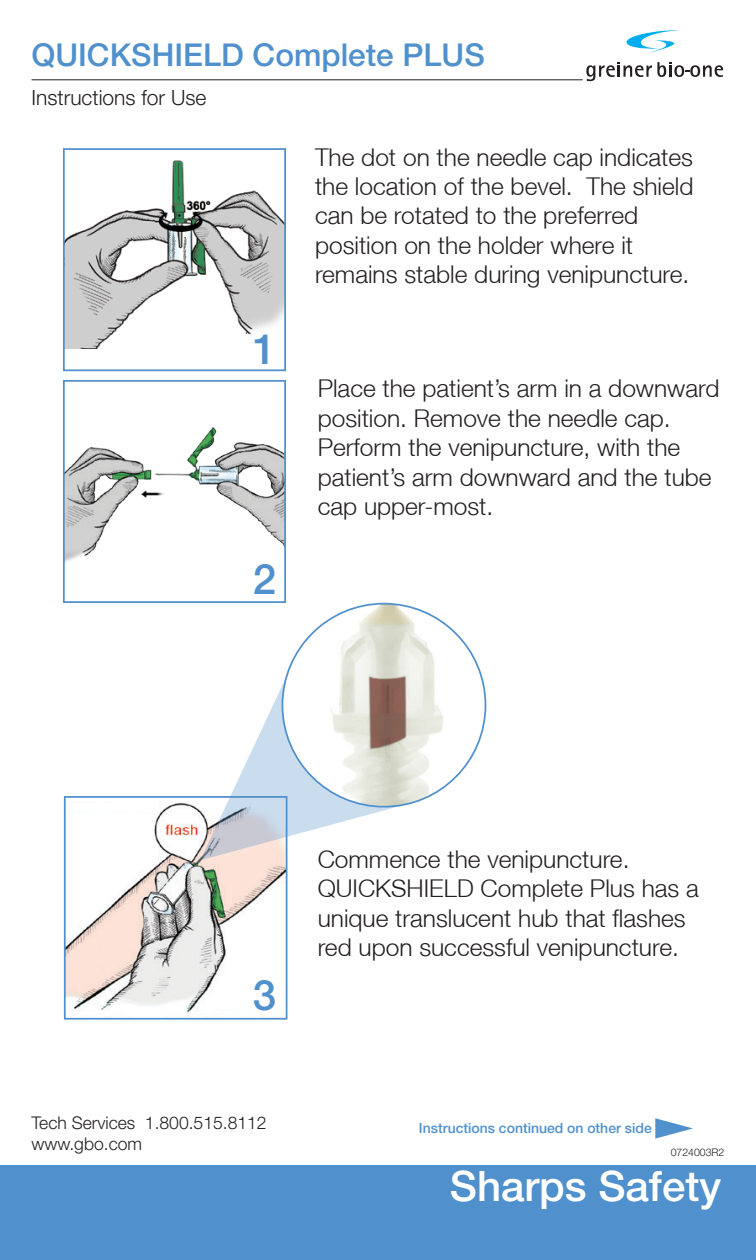
<style>
.page{position:relative;width:756px;height:1260px;background:#fff}
.page>*{position:absolute;margin:0;border:0;box-sizing:border-box;transform-origin:0 0}
.t1{font:500 42px "Helvetica Neue LT Std";color:#fff}
.t2{font:500 42px "Helvetica Neue LT Std";color:#5090cc}
.t3{font:500 31.5px "Helvetica Neue LT Std";color:#5090cc}
.t4{font:300 24.5px/29.4px "Helvetica Neue LT";color:#231f20}
.t5{font:300 21px "Helvetica Neue LT Std";color:#231f20}
.t6{font:300 17.5px/21px "Helvetica Neue LT Std";color:#231f20}
.t7{font:500 14px "Helvetica Neue LT Std";color:#5090cc}
.t8{font:300 10.5px "Helvetica Neue LT Std";color:#231f20}
</style>
<div class="page">
<div style="left:0;top:1166px;width:756px;height:94px;background:#5090cc"></div>
<svg style="left:586px;top:62px;width:85px;height:19px"></svg>
<svg style="left:674px;top:65px;width:10px;height:12px"></svg>
<div style="left:677px;top:67px;width:5px;height:8px;background:#fff;border-radius:50%"></div>
<svg style="left:690px;top:65px;width:10px;height:12px"></svg>
<div style="left:693px;top:67px;width:5px;height:8px;background:#fff;border-radius:50%"></div>
<svg style="left:703px;top:65px;width:20px;height:12px"></svg>
<svg style="left:626px;top:30px;width:53px;height:23px"></svg>
<img style="left:66px;top:427px;width:217px;height:135px">
<div style="left:63px;top:380px;width:223px;height:223px;border:2px solid #5090cc"></div>
<hr style="left:32px;top:79px;width:551px;height:1px;background:#231f20">
<img style="left:66px;top:160px;width:217px;height:188px">
<div style="left:63px;top:148px;width:223px;height:223px;border:2px solid #5090cc"></div>
<img style="left:67px;top:802px;width:217px;height:213px">
<div style="left:64px;top:796px;width:223px;height:224px;border:2px solid #5090cc"></div>
<svg style="left:200px;top:650px;width:196px;height:210px"></svg>
<img style="left:309px;top:604px;width:170px;height:203px">
<svg style="left:655px;top:1118px;width:38px;height:21px"></svg>
<p class="t3" style="left:32px;top:36px;width:455px">QUICKSHIELD Complete PLUS</p>
<p class="t5" style="left:32px;top:84px;width:176px">Instructions for Use</p>
<h1 class="t2" style="left:253px;top:324px;width:25px">1</h1>
<h1 class="t2" style="left:253px;top:554px;width:25px">2</h1>
<p class="t4" style="left:315px;top:142px;width:380px">The dot on the needle cap indicates the location of the bevel. The shield can be rotated to the preferred position on the holder where it remains stable during venipuncture.</p>
<p class="t4" style="left:318px;top:374px;width:403px">Place the patient’s arm in a downward position. Remove the needle cap.<br>Perform the venipuncture, with the patient’s arm downward and the tube cap upper-most.</p>
<h1 class="t2" style="left:253px;top:970px;width:25px">3</h1>
<p class="t6" style="left:32px;top:1112px;width:237px">Tech Services 1.800.515.8112 www.gbo.com</p>
<p class="t4" style="left:318px;top:844px;width:383px">Commence the venipuncture.<br>QUICKSHIELD Complete Plus has a unique translucent hub that flashes red upon successful venipuncture.</p>
<p class="t7" style="left:419px;top:1119px;width:234px">Instructions continued on other side</p>
<p class="t8" style="left:671px;top:1146px;width:55px">0724003R2</p>
<h1 class="t1" style="left:450px;top:1161px;width:273px">Sharps Safety</h1>
</div>
